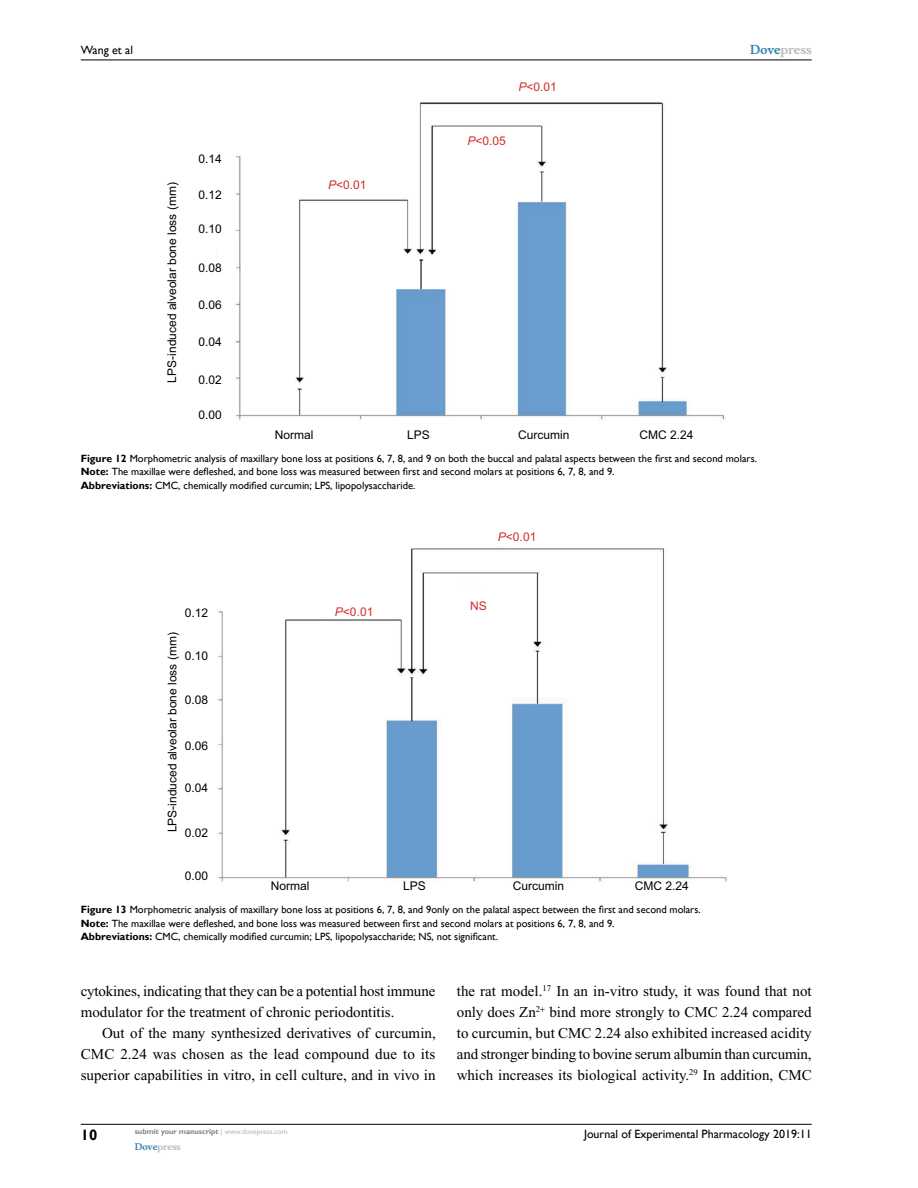
<style>
.page{position:relative;width:918px;height:1188px;background:#fff}
.page>*{position:absolute;margin:0;border:0;box-sizing:border-box;transform-origin:0 0}
.t1{font:15px/21px "Times New Roman";color:#000;text-align:justify}
.t2{font:700 15px "Gill Sans";color:#000}
.t3{font:12px "Arial";color:#000}
.t4{font:12px "Gill Sans";color:#000}
.t5{font:12px "Arial";color:#d02c27}
.t6{font:700 12px "Musee";color:#b8babc}
.t7{font:10.5px/13.5px "Gill Sans";color:#000}
.t8{font:700 9px "Musee";color:#b8babc}
.t9{font:700 7.5px "Gill Sans";color:#808285}
.s1{font-style:italic}
.s2{color:#3785ad}
.s3{font-weight:700}
.s4{font-weight:400;color:#b8babc}
</style>
<div class="page">
<hr style="left:81px;top:1124px;width:731px;height:1px;background:#000">
<hr style="left:81px;top:60px;width:731px;height:1px;background:#000">
<img style="left:236px;top:102px;width:489px;height:318px">
<img style="left:217px;top:546px;width:509px;height:336px">
<p class="t4" style="left:81px;top:43px;width:54px">Wang et al</p>
<p class="t3" style="left:164px;top:382px;width:202px;rotate:-90deg">LPS-induced alveolar bone loss (mm)</p>
<p class="t3" style="left:199px;top:150px;width:25px">0.14</p>
<p class="t3" style="left:199px;top:187px;width:25px">0.12</p>
<p class="t3" style="left:199px;top:221px;width:25px">0.10</p>
<p class="t3" style="left:199px;top:260px;width:25px">0.08</p>
<p class="t3" style="left:199px;top:296px;width:25px">0.06</p>
<p class="t3" style="left:199px;top:334px;width:25px">0.04</p>
<p class="t3" style="left:199px;top:371px;width:25px">0.02</p>
<p class="t3" style="left:199px;top:406px;width:25px">0.00</p>
<p class="t5" style="left:328px;top:176px;width:40px"><span class="s1">P</span>&lt;0.01</p>
<p class="t5" style="left:519px;top:79px;width:40px"><span class="s1">P</span>&lt;0.01</p>
<p class="t5" style="left:468px;top:132px;width:40px"><span class="s1">P</span>&lt;0.05</p>
<p class="t6" style="left:750px;top:43px;width:63px"><span class="s2">Dove</span>press</p>
<p class="t3" style="left:275px;top:426px;width:40px">Normal</p>
<p class="t3" style="left:407px;top:426px;width:24px">LPS</p>
<p class="t3" style="left:518px;top:426px;width:53px">Curcumin</p>
<p class="t3" style="left:639px;top:426px;width:56px">CMC 2.24</p>
<p class="t7" style="left:81px;top:452px;width:678px"><span class="s3">Figure 12</span> Morphometric analysis of maxillary bone loss at positions 6, 7, 8, and 9 on both the buccal and palatal aspects between the first and second molars.<br><span class="s3">Note:</span> The maxillae were defleshed, and bone loss was measured between first and second molars at positions 6, 7, 8, and 9.<br><span class="s3">Abbreviations:</span> CMC, chemically modified curcumin; LPS, lipopolysaccharide.</p>
<p class="t5" style="left:498px;top:529px;width:40px"><span class="s1">P</span>&lt;0.01</p>
<p class="t5" style="left:470px;top:597px;width:18px">NS</p>
<p class="t5" style="left:335px;top:604px;width:40px"><span class="s1">P</span>&lt;0.01</p>
<p class="t3" style="left:185px;top:604px;width:25px">0.12</p>
<p class="t3" style="left:185px;top:647px;width:25px">0.10</p>
<p class="t3" style="left:185px;top:691px;width:25px">0.08</p>
<p class="t3" style="left:185px;top:737px;width:25px">0.06</p>
<p class="t3" style="left:185px;top:780px;width:25px">0.04</p>
<p class="t3" style="left:185px;top:825px;width:25px">0.02</p>
<p class="t3" style="left:185px;top:868px;width:25px">0.00</p>
<p class="t7" style="left:81px;top:903px;width:622px"><span class="s3">Figure 13</span> Morphometric analysis of maxillary bone loss at positions 6, 7, 8, and 9only on the palatal aspect between the first and second molars.<br><span class="s3">Note:</span> The maxillae were defleshed, and bone loss was measured between first and second molars at positions 6, 7, 8, and 9.<br><span class="s3">Abbreviations:</span> CMC, chemically modified curcumin; LPS, lipopolysaccharide; NS, not significant.</p>
<p class="t3" style="left:164px;top:832px;width:202px;rotate:-90deg">LPS-induced alveolar bone loss (mm)</p>
<p class="t3" style="left:271px;top:877px;width:40px">Normal</p>
<p class="t3" style="left:403px;top:877px;width:24px">LPS</p>
<p class="t3" style="left:513px;top:877px;width:53px">Curcumin</p>
<p class="t3" style="left:635px;top:877px;width:56px">CMC 2.24</p>
<h1 class="t1" style="left:81px;top:980px;width:356px">cytokines, indicating that they can be a potential host immune modulator for the treatment of chronic periodontitis.</h1>
<h1 class="t1" style="left:81px;top:1022px;width:357px;text-indent:21px">Out of the many synthesized derivatives of curcumin, CMC 2.24 was chosen as the lead compound due to its superior capabilities in vitro, in cell culture, and in vivo in</h1>
<p class="t1" style="left:457px;top:980px;width:356px">the rat model.<sup>17</sup> In an in-vitro study, it was found that not only does Zn<sup>2</sup> bind more strongly to CMC 2.24 compared to curcumin, but CMC 2.24 also exhibited increased acidity and stronger binding to bovine serum albumin than curcumin, which increases its biological activity.<sup>29</sup> In addition, CMC</p>
<h1 class="t2" style="left:81px;top:1126px;width:18px">10</h1>
<p class="t9" style="left:135px;top:1127px;width:154px">submit your manuscript <span class="s4">| www.dovepress.com</span></p>
<p class="t8" style="left:135px;top:1141px;width:48px"><span class="s2">Dove</span>press</p>
<p class="t4" style="left:584px;top:1127px;width:229px">Journal of Experimental Pharmacology 2019:11</p>
</div>
